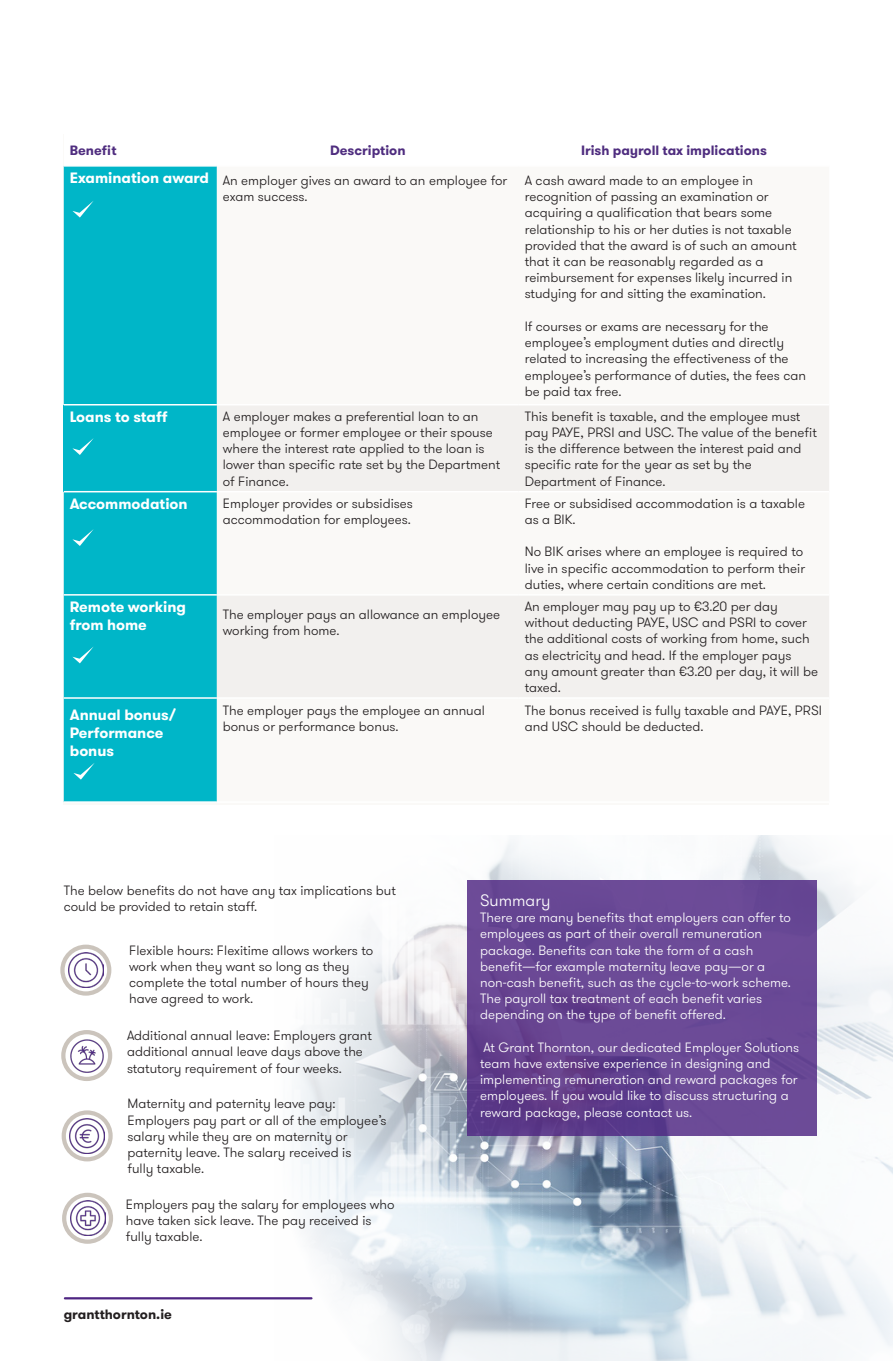
<style>
.page{position:relative;width:893px;height:1361px;background:#fff}
.page>*{position:absolute;margin:0;border:0;box-sizing:border-box;transform-origin:0 0}
.t1{font:300 16.5px "GT Walsheim Pro";color:#fff}
.t2{font:700 15px/18px "GT Walsheim Pro";color:#fff}
.t3{font:300 13.5px/16.2px "GT Walsheim Pro";color:#231f20}
.t4{font:300 13.5px/16.2px "GT Walsheim Pro";color:#fff}
.t5{font:700 13.5px "GT Walsheim Pro";color:#4f2d7f}
.t6{font:700 13.5px "GT Walsheim Pro";color:#231f20}
</style>
<div class="page">
<img style="left:274px;top:835px;width:619px;height:526px">
<div style="left:64px;top:167px;width:153px;height:634px;background:#00b6c8"></div>
<div style="left:64px;top:405px;width:153px;height:87px;background:#00b6c8"></div>
<svg style="left:217px;top:406px;width:612px;height:291px;fill:#f2f0ee"></svg>
<hr style="left:64px;top:491px;width:153px;height:1px;background:#fff">
<hr style="left:64px;top:404px;width:153px;height:1px;background:#fff">
<hr style="left:64px;top:594px;width:153px;height:1px;background:#fff">
<hr style="left:64px;top:697px;width:153px;height:2px;background:#fff">
<hr style="left:217px;top:491px;width:302px;height:1px;background:#fff">
<hr style="left:519px;top:491px;width:310px;height:1px;background:#fff">
<hr style="left:217px;top:594px;width:302px;height:1px;background:#fff">
<hr style="left:519px;top:594px;width:310px;height:1px;background:#fff">
<svg style="left:73px;top:762px;width:22px;height:17px"></svg>
<hr style="left:65px;top:1297px;width:246px;height:2px;background:#4e2582">
<div style="left:60px;top:944px;width:51px;height:51px;border:4px solid #cbc4bc;border-radius:50%"></div>
<img style="left:68px;top:952px;width:35px;height:35px">
<div style="left:61px;top:1030px;width:51px;height:51px;border:4px solid #cbc4bc;border-radius:50%"></div>
<img style="left:69px;top:1038px;width:35px;height:35px">
<div style="left:62px;top:1110px;width:51px;height:51px;border:4px solid #cbc4bc;border-radius:50%"></div>
<img style="left:70px;top:1118px;width:35px;height:35px">
<div style="left:62px;top:1192px;width:51px;height:51px;border:4px solid #cbc4bc;border-radius:50%"></div>
<img style="left:70px;top:1200px;width:35px;height:35px">
<svg style="left:468px;top:880px;width:349px;height:256px;background:#674593"></svg>
<svg style="left:72px;top:201px;width:22px;height:17px"></svg>
<svg style="left:72px;top:438px;width:22px;height:17px"></svg>
<svg style="left:72px;top:529px;width:22px;height:17px"></svg>
<svg style="left:72px;top:646px;width:22px;height:17px"></svg>
<p class="t5" style="left:70px;top:141px;width:48px">Benefit</p>
<p class="t5" style="left:330px;top:141px;width:77px">Description</p>
<p class="t5" style="left:581px;top:141px;width:187px">Irish payroll tax implications</p>
<p class="t2" style="left:70px;top:169px;width:141px">Examination award</p>
<p class="t3" style="left:223px;top:173px;width:286px">An employer gives an award to an employee for exam success.</p>
<p class="t3" style="left:525px;top:173px;width:273px">A cash award made to an employee in recognition of passing an examination or acquiring a qualification that bears some relationship to his or her duties is not taxable provided that the award is of such an amount that it can be reasonably regarded as a reimbursement for expenses likely incurred in studying for and sitting the examination.</p>
<p class="t3" style="left:525px;top:318px;width:283px">If courses or exams are necessary for the employee’s employment duties and directly related to increasing the effectiveness of the employee’s performance of duties, the fees can be paid tax free.</p>
<p class="t2" style="left:70px;top:408px;width:99px">Loans to staff</p>
<p class="t3" style="left:223px;top:408px;width:279px">A employer makes a preferential loan to an employee or former employee or their spouse where the interest rate applied to the loan is lower than specific rate set by the Department of Finance.</p>
<p class="t3" style="left:525px;top:408px;width:294px">This benefit is taxable, and the employee must pay PAYE, PRSI and USC. The value of the benefit is the difference between the interest paid and specific rate for the year as set by the Department of Finance.</p>
<p class="t2" style="left:70px;top:495px;width:119px">Accommodation</p>
<p class="t3" style="left:223px;top:495px;width:192px">Employer provides or subsidises accommodation for employees.</p>
<p class="t3" style="left:525px;top:495px;width:282px">Free or subsidised accommodation is a taxable as a BIK.</p>
<p class="t3" style="left:525px;top:544px;width:282px">No BIK arises where an employee is required to live in specific accommodation to perform their duties, where certain conditions are met.</p>
<p class="t2" style="left:70px;top:598px;width:118px">Remote working from home</p>
<p class="t3" style="left:223px;top:606px;width:279px">The employer pays an allowance an employee working from home.</p>
<p class="t3" style="left:525px;top:598px;width:295px">An employer may pay up to €3.20 per day without deducting PAYE, USC and PSRI to cover the additional costs of working from home, such as electricity and head. If the employer pays any amount greater than €3.20 per day, it will be taxed.</p>
<p class="t2" style="left:70px;top:705px;width:108px">Annual bonus/</p>
<p class="t2" style="left:70px;top:723px;width:95px">Performance</p>
<p class="t2" style="left:70px;top:741px;width:46px">bonus</p>
<p class="t3" style="left:223px;top:702px;width:264px">The employer pays the employee an annual bonus or performance bonus.</p>
<p class="t3" style="left:525px;top:702px;width:299px">The bonus received is fully taxable and PAYE, PRSI and USC should be deducted.</p>
<p class="t3" style="left:64px;top:882px;width:334px">The below benefits do not have any tax implications but could be provided to retain staff.</p>
<p class="t3" style="left:129px;top:942px;width:245px">Flexible hours: Flexitime allows workers to work when they want so long as they complete the total number of hours they have agreed to work.</p>
<p class="t3" style="left:127px;top:1027px;width:246px">Additional annual leave: Employers grant additional annual leave days above the statutory requirement of four weeks.</p>
<p class="t3" style="left:128px;top:1096px;width:260px">Maternity and paternity leave pay:<br>Employers pay part or all of the employee’s salary while they are on maternity or paternity leave. The salary received is</p>
<p class="t3" style="left:128px;top:1161px;width:78px">fully taxable.</p>
<p class="t3" style="left:126px;top:1196px;width:270px">Employers pay the salary for employees who have taken sick leave. The pay received is fully taxable.</p>
<p class="t6" style="left:64px;top:1305px;width:110px">grantthornton.ie</p>
<p class="t1" style="left:480px;top:890px;width:72px">Summary</p>
<p class="t4" style="left:480px;top:909px;width:312px">There are many benefits that employers can offer to employees as part of their overall remuneration package. Benefits can take the form of a cash benefit—for example maternity leave pay—or a non-cash benefit, such as the cycle-to-work scheme.<br>The payroll tax treatment of each benefit varies depending on the type of benefit offered.</p>
<p class="t4" style="left:480px;top:1039px;width:320px">At Grant Thornton, our dedicated Employer Solutions team have extensive experience in designing and implementing remuneration and reward packages for employees. If you would like to discuss structuring a reward package, please contact us.</p>
</div>
